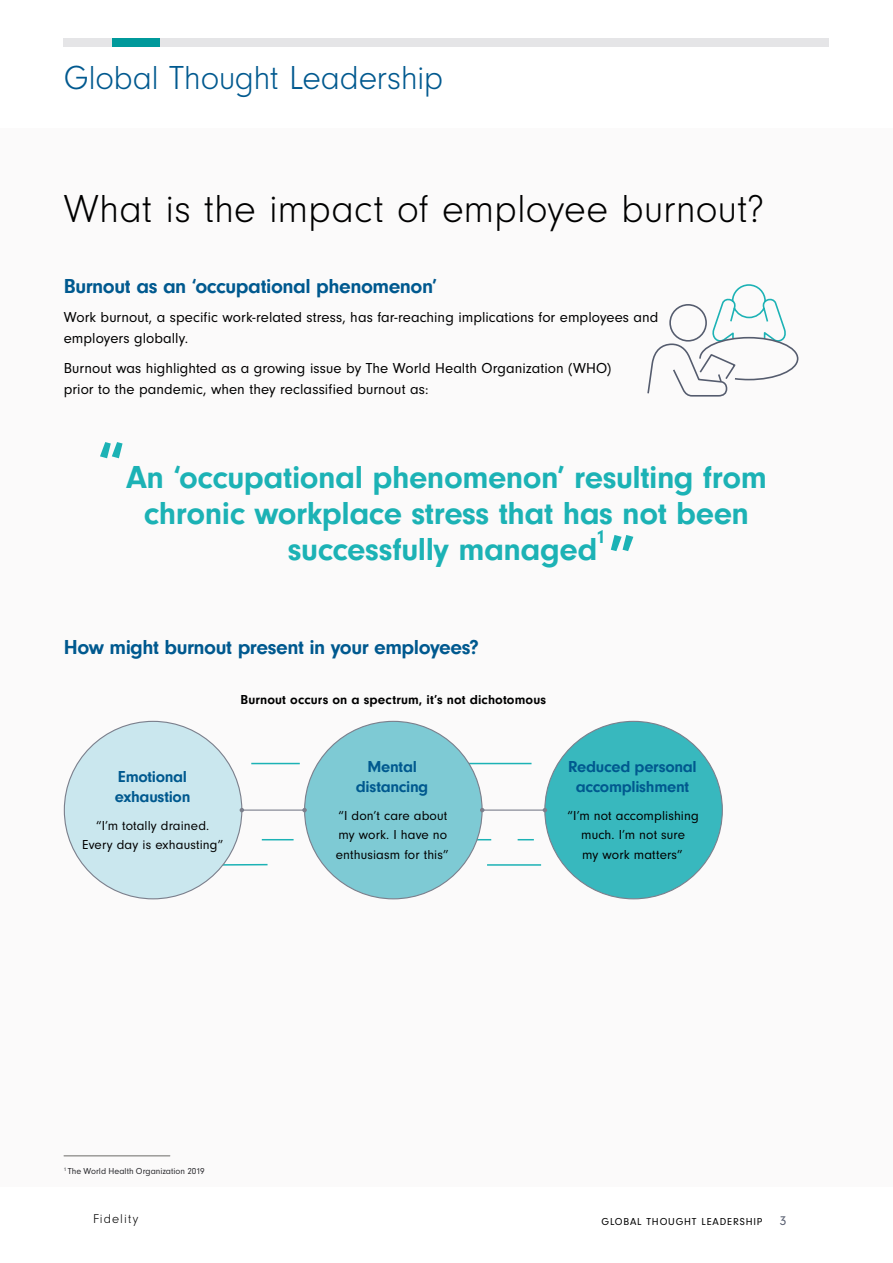
<style>
.page{position:relative;width:893px;height:1263px;background:#fff}
.page>*{position:absolute;margin:0;border:0;box-sizing:border-box;transform-origin:0 0}
.t1{font:700 62.25px "Neuzeit Gro";color:#1cb2b5}
.t2{font:300 40.5px "Neuzeit Gro";color:#000}
.t3{font:300 34.5px "Neuzeit Gro";letter-spacing:-.01em;color:#00598f}
.t4{font:700 33px/36px "Neuzeit Gro";letter-spacing:-.015em;color:#1cb2b5;text-align:center}
.t5{font:700 21px "Neuzeit Gro";letter-spacing:-.02em;color:#00598f}
.t6{font:700 19.2px "Neuzeit Gro";color:#1cb2b5}
.t7{font:700 16.5px/19.5px "Neuzeit Gro";letter-spacing:-.02em;color:#00598f;text-align:center}
.t8{font:15px/21px "Neuzeit Gro";letter-spacing:.005em;color:#000}
.t9{font:13.5px/19.5px "Neuzeit Gro";letter-spacing:.01em;color:#000;text-align:center}
.t10{font:700 13.5px "Neuzeit Gro";letter-spacing:.01em;color:#000}
.t11{font:300 13.2px "Neuzeit Gro";letter-spacing:.08em;color:#000}
.t12{font:13.2px "Neuzeit Gro";color:#555c6e}
.t13{font:10.5px "Neuzeit Gro";letter-spacing:.08em;color:#000}
.t14{font:9px "Neuzeit Gro";color:#29292d}
</style>
<div class="page">
<div style="left:0;top:128px;width:893px;height:1058px;background:#fbfafa"></div>
<div style="left:64px;top:38px;width:765px;height:8px;background:#e5e5e7"></div>
<hr style="left:262px;top:839px;width:32px;height:1px;background:#1cb2b5">
<svg style="left:477px;top:839px;width:14px;height:1px"></svg>
<svg style="left:518px;top:839px;width:16px;height:1px"></svg>
<hr style="left:487px;top:864px;width:54px;height:2px;background:#1cb2b5">
<hr style="left:465px;top:763px;width:66px;height:1px;background:#1cb2b5">
<hr style="left:251px;top:763px;width:49px;height:1px;background:#1cb2b5">
<hr style="left:210px;top:864px;width:58px;height:2px;background:#1cb2b5">
<hr style="left:64px;top:1155px;width:106px;height:1px;background:#6c6a68">
<div style="left:112px;top:38px;width:47px;height:8px;background:#00999b"></div>
<div style="left:64px;top:721px;width:178px;height:178px;background:#cae7ee;border-radius:50%"></div>
<div style="left:305px;top:721px;width:177px;height:178px;background:#7ecad4;border-radius:50%"></div>
<div style="left:545px;top:721px;width:177px;height:178px;background:#38b8be;border-radius:50%"></div>
<hr style="left:242px;top:809px;width:63px;height:2px;background:#7b7f8c">
<svg style="left:302px;top:808px;width:5px;height:4px"></svg>
<svg style="left:240px;top:808px;width:4px;height:4px"></svg>
<hr style="left:482px;top:809px;width:63px;height:2px;background:#7b7f8c">
<svg style="left:543px;top:808px;width:4px;height:4px"></svg>
<svg style="left:480px;top:808px;width:4px;height:4px"></svg>
<svg style="left:647px;top:284px;width:152px;height:113px"></svg>
<h3 class="t3" style="left:64px;top:60px;width:381px">Global Thought Leadership</h3>
<h2 class="t2" style="left:64px;top:188px;width:702px">What is the impact of employee burnout?</h2>
<h3 class="t5" style="left:64px;top:274px;width:375px">Burnout as an ‘occupational phenomenon’</h3>
<p class="t8" style="left:64px;top:307px;width:596px">Work burnout, a specific work-related stress, has far-reaching implications for employees and employers globally.</p>
<p class="t8" style="left:64px;top:358px;width:549px">Burnout was highlighted as a growing issue by The World Health Organization (WHO) prior to the pandemic, when they reclassified burnout as:</p>
<h1 class="t1" style="left:98px;top:429px;width:28px">“</h1>
<h3 class="t4" style="left:126px;top:460px;width:642px">An ‘occupational phenomenon’ resulting from chronic workplace stress that has not been successfully managed</h3>
<p class="t6" style="left:596px;top:526px;width:11px">1</p>
<h1 class="t1" style="left:608px;top:522px;width:28px">”</h1>
<h3 class="t5" style="left:64px;top:636px;width:417px">How might burnout present in your employees?</h3>
<p class="t10" style="left:240px;top:692px;width:307px">Burnout occurs on a spectrum, it’s not dichotomous</p>
<p class="t7" style="left:115px;top:767px;width:77px;text-align:left">Emotional exhaustion</p>
<p class="t9" style="left:82px;top:816px;width:142px">“I’m totally drained.<br>Every day is exhausting”</p>
<p class="t7" style="left:356px;top:757px;width:74px">Mental distancing</p>
<p class="t9" style="left:336px;top:806px;width:114px;text-align:justify">“I don’t care about my work. I have no enthusiasm for this”</p>
<p class="t7" style="left:568px;top:757px;width:130px">Reduced personal accomplishment</p>
<p class="t9" style="left:568px;top:806px;width:133px">“I’m not accomplishing much. I’m not sure<br>my work matters”</p>
<p class="t14" style="left:64px;top:1166px;width:142px"><sup>1</sup> The World Health Organization 2019</p>
<p class="t11" style="left:93px;top:1212px;width:47px">Fidelity</p>
<p class="t13" style="left:601px;top:1215px;width:162px">GLOBAL THOUGHT LEADERSHIP</p>
<p class="t12" style="left:780px;top:1214px;width:8px">3</p>
</div>
